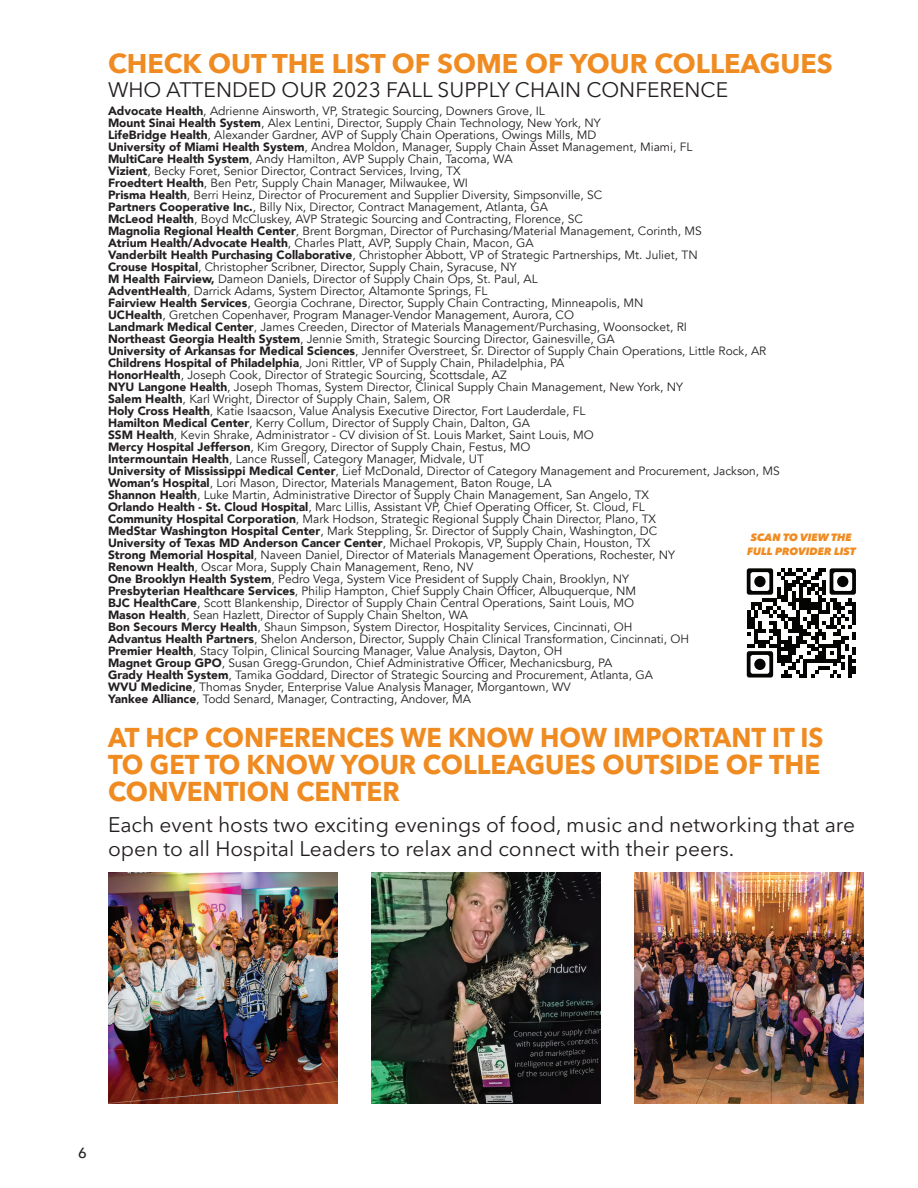
<style>
.page{position:relative;width:918px;height:1188px;background:#fff}
.page>*{position:absolute;margin:0;border:0;box-sizing:border-box;transform-origin:0 0}
.t1{font:700 27px/27px "Avenir Next LT Pro";color:#ef8b21;scale:.94 1}
.t2{font:700 27px "Avenir Next";color:#ef8b21}
.t3{font:21px/24px "Avenir Next LT Pro";color:#231f20}
.t4{font:21px "Avenir Next";color:#231f20}
.t5{font:500 14.55px "Avenir Next LT Pro";color:#231f20}
.t6{font:12px/12px "Avenir";color:#231f20}
.t7{font:italic 800 10.5px/13.5px "Avenir Next LT Pro";color:#f08b21;text-align:center}
.s1{font-weight:900}
</style>
<div class="page">
<img style="left:108px;top:873px;width:230px;height:231px">
<img style="left:371px;top:873px;width:230px;height:231px">
<img style="left:634px;top:873px;width:230px;height:231px">
<svg style="left:747px;top:568px;width:109px;height:110px"></svg>
<div style="left:754px;top:576px;width:12px;height:11px;background:#040503;border-radius:50%"></div>
<div style="left:837px;top:576px;width:11px;height:11px;background:#040503;border-radius:50%"></div>
<div style="left:754px;top:659px;width:12px;height:11px;background:#040503;border-radius:50%"></div>
<h1 class="t2" style="left:108px;top:40px;width:726px">CHECK OUT THE LIST OF SOME OF YOUR COLLEAGUES</h1>
<h2 class="t4" style="left:108px;top:72px;width:622px">WHO ATTENDED OUR 2023 FALL SUPPLY CHAIN CONFERENCE</h2>
<p class="t6" style="left:108px;top:105px;width:673px"><span class="s1">Advocate Health</span>, Adrienne Ainsworth, VP, Strategic Sourcing, Downers Grove, IL<br><span class="s1">Mount Sinai Health System</span>, Alex Lentini, Director, Supply Chain Technology, New York, NY<br><span class="s1">LifeBridge Health</span>, Alexander Gardner, AVP of Supply Chain Operations, Owings Mills, MD<br><span class="s1">University of Miami Health System</span>, Andrea Moldon, Manager, Supply Chain Asset Management, Miami, FL<br><span class="s1">MultiCare Health System</span>, Andy Hamilton, AVP Supply Chain, Tacoma, WA<br><span class="s1">Vizient</span>, Becky Foret, Senior Director, Contract Services, Irving, TX<br><span class="s1">Froedtert Health</span>, Ben Petr, Supply Chain Manager, Milwaukee, WI<br><span class="s1">Prisma Health</span>, Berri Heinz, Director of Procurement and Supplier Diversity, Simpsonville, SC<br><span class="s1">Partners Cooperative Inc.</span>, Billy Nix, Director, Contract Management, Atlanta, GA<br><span class="s1">McLeod Health</span>, Boyd McCluskey, AVP Strategic Sourcing and Contracting, Florence, SC<br><span class="s1">Magnolia Regional Health Center</span>, Brent Borgman, Director of Purchasing/Material Management, Corinth, MS<br><span class="s1">Atrium Health/Advocate Health</span>, Charles Platt, AVP, Supply Chain, Macon, GA<br><span class="s1">Vanderbilt Health Purchasing Collaborative</span>, Christopher Abbott, VP of Strategic Partnerships, Mt. Juliet, TN<br><span class="s1">Crouse Hospital</span>, Christopher Scribner, Director, Supply Chain, Syracuse, NY<br><span class="s1">M Health Fairview,</span> Dameon Daniels, Director of Supply Chain Ops, St. Paul, AL<br><span class="s1">AdventHealth</span>, Darrick Adams, System Director, Altamonte Springs, FL<br><span class="s1">Fairview Health Services</span>, Georgia Cochrane, Director, Supply Chain Contracting, Minneapolis, MN<br><span class="s1">UCHealth</span>, Gretchen Copenhaver, Program Manager-Vendor Management, Aurora, CO<br><span class="s1">Landmark Medical Center</span>, James Creeden, Director of Materials Management/Purchasing, Woonsocket, RI<br><span class="s1">Northeast Georgia Health System</span>, Jennie Smith, Strategic Sourcing Director, Gainesville, GA<br><span class="s1">University of Arkansas for Medical Sciences</span>, Jennifer Overstreet, Sr. Director of Supply Chain Operations, Little Rock, AR <span class="s1">Childrens Hospital of Philadelphia</span>, Joni Rittler, VP of Supply Chain, Philadelphia, PA<br><span class="s1">HonorHealth</span>, Joseph Cook, Director of Strategic Sourcing, Scottsdale, AZ<br><span class="s1">NYU Langone Health</span>, Joseph Thomas, System Director, Clinical Supply Chain Management, New York, NY<br><span class="s1">Salem Health</span>, Karl Wright, Director of Supply Chain, Salem, OR<br><span class="s1">Holy Cross Health</span>, Katie Isaacson, Value Analysis Executive Director, Fort Lauderdale, FL<br><span class="s1">Hamilton Medical Center</span>, Kerry Collum, Director of Supply Chain, Dalton, GA<br><span class="s1">SSM Health</span>, Kevin Shrake, Administrator - CV division of St. Louis Market, Saint Louis, MO<br><span class="s1">Mercy Hospital Jefferson</span>, Kim Gregory, Director of Supply Chain, Festus, MO<br><span class="s1">Intermountain Health</span>, Lance Russell, Category Manager, Midvale, UT<br><span class="s1">University of Mississippi Medical Center</span>, Lief McDonald, Director of Category Management and Procurement, Jackson, MS <span class="s1">Woman’s Hospital</span>, Lori Mason, Director, Materials Management, Baton Rouge, LA<br><span class="s1">Shannon Health</span>, Luke Martin, Administrative Director of Supply Chain Management, San Angelo, TX<br><span class="s1">Orlando Health - St. Cloud Hospital</span>, Marc Lillis, Assistant VP, Chief Operating Officer, St. Cloud, FL<br><span class="s1">Community Hospital Corporation</span>, Mark Hodson, Strategic Regional Supply Chain Director, Plano, TX<br><span class="s1">MedStar Washington Hospital Center</span>, Mark Steppling, Sr. Director of Supply Chain, Washington, DC<br><span class="s1">University of Texas MD Anderson Cancer Center</span>, Michael Prokopis, VP, Supply Chain, Houston, TX<br><span class="s1">Strong Memorial Hospital</span>, Naveen Daniel, Director of Materials Management Operations, Rochester, NY<br><span class="s1">Renown Health</span>, Oscar Mora, Supply Chain Management, Reno, NV<br><span class="s1">One Brooklyn Health System</span>, Pedro Vega, System Vice President of Supply Chain, Brooklyn, NY<br><span class="s1">Presbyterian Healthcare Services</span>, Philip Hampton, Chief Supply Chain Officer, Albuquerque, NM<br><span class="s1">BJC HealthCare</span>, Scott Blankenship, Director of Supply Chain Central Operations, Saint Louis, MO<br><span class="s1">Mason Health</span>, Sean Hazlett, Director of Supply Chain Shelton, WA<br><span class="s1">Bon Secours Mercy Health</span>, Shaun Simpson, System Director, Hospitality Services, Cincinnati, OH<br><span class="s1">Advantus Health Partners</span>, Shelon Anderson, Director, Supply Chain Clinical Transformation, Cincinnati, OH<br><span class="s1">Premier Health</span>, Stacy Tolpin, Clinical Sourcing Manager, Value Analysis, Dayton, OH<br><span class="s1">Magnet Group GPO</span>, Susan Gregg-Grundon, Chief Administrative Officer, Mechanicsburg, PA<br><span class="s1">Grady Health System</span>, Tamika Goddard, Director of Strategic Sourcing and Procurement, Atlanta, GA<br><span class="s1">WVU Medicine</span>, Thomas Snyder, Enterprise Value Analysis Manager, Morgantown, WV<br><span class="s1">Yankee Alliance</span>, Todd Senard, Manager, Contracting, Andover, MA</p>
<p class="t7" style="left:747px;top:531px;width:110px">SCAN TO VIEW THE<br>FULL PROVIDER LIST</p>
<h1 class="t1" style="left:108px;top:724px;width:763px">AT HCP CONFERENCES WE KNOW HOW IMPORTANT IT IS<br>TO GET TO KNOW YOUR COLLEAGUES OUTSIDE OF THE<br>CONVENTION CENTER</h1>
<h2 class="t3" style="left:108px;top:812px;width:749px">Each event hosts two exciting evenings of food, music and networking that are open to all Hospital Leaders to relax and connect with their peers.</h2>
<p class="t5" style="left:78px;top:1144px;width:10px">6</p>
</div>
